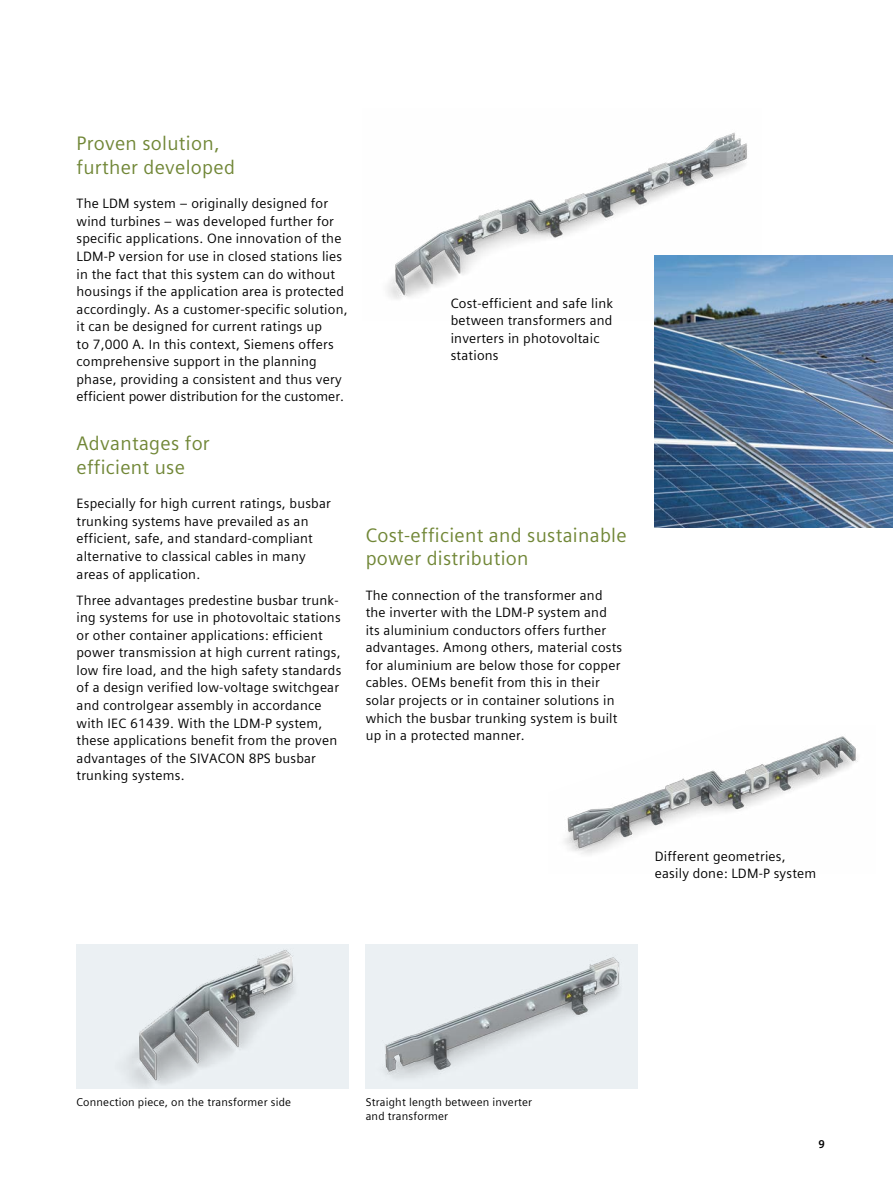
<style>
.page{position:relative;width:893px;height:1191px;background:#fff}
.page>*{position:absolute;margin:0;border:0;box-sizing:border-box;transform-origin:0 0}
.t1{font:19.5px/23.4px "Siemens Sans Global";letter-spacing:.015em;color:#718737}
.t2{font:13.5px/17.5px "Siemens Sans Global";letter-spacing:.015em;color:#000}
.t3{font:11.25px/14.7px "Siemens Sans Global";letter-spacing:.015em;color:#000}
.t4{font:700 11.25px "Siemens Sans Global";color:#000}
</style>
<div class="page">
<img style="left:387px;top:132px;width:360px;height:188px">
<img style="left:366px;top:944px;width:272px;height:145px">
<img style="left:77px;top:944px;width:272px;height:145px">
<img style="left:564px;top:736px;width:294px;height:118px">
<img style="left:655px;top:255px;width:238px;height:272px">
<h1 class="t1" style="left:77px;top:132px;width:160px">Proven solution, further developed</h1>
<p class="t2" style="left:77px;top:195px;width:273px">The LDM system – originally designed for wind turbines – was developed further for specific applications. One innovation of the LDM-P version for use in closed stations lies in the fact that this system can do without housings if the application area is protected accordingly. As a customer-specific solution, it can be designed for current ratings up<br>to 7,000 A. In this context, Siemens offers comprehensive support in the planning phase, providing a consistent and thus very efficient power distribution for the customer.</p>
<h1 class="t1" style="left:77px;top:432px;width:135px">Advantages for efficient use</h1>
<p class="t2" style="left:77px;top:495px;width:256px">Especially for high current ratings, busbar trunking systems have prevailed as an efficient, safe, and standard-compliant alternative to classical cables in many areas of application.</p>
<p class="t2" style="left:77px;top:591px;width:266px">Three advantages predestine busbar trunk&shy;ing systems for use in photovoltaic stations or other container applications: efficient power transmission at high current ratings, low fire load, and the high safety standards of a design verified low-voltage switchgear and controlgear assembly in accordance with IEC 61439. With the LDM-P system, these applications benefit from the proven advantages of the SIVACON 8PS busbar trunking systems.</p>
<p class="t2" style="left:451px;top:294px;width:164px">Cost-efficient and safe link between transformers and inverters in photovoltaic stations</p>
<h1 class="t1" style="left:366px;top:523px;width:263px">Cost-efficient and sustainable power distribution</h1>
<p class="t2" style="left:366px;top:586px;width:258px">The connection of the transformer and the inverter with the LDM-P system and its aluminium conductors offers further advantages. Among others, material costs for aluminium are below those for copper cables. OEMs benefit from this in their solar projects or in container solutions in which the busbar trunking system is built up in a protected manner.</p>
<p class="t2" style="left:655px;top:847px;width:163px">Different geometries, easily done: LDM-P system</p>
<p class="t3" style="left:77px;top:1094px;width:216px">Connection piece, on the transformer side</p>
<p class="t3" style="left:366px;top:1094px;width:168px">Straight length between inverter and transformer</p>
<p class="t4" style="left:818px;top:1135px;width:8px">9</p>
</div>
